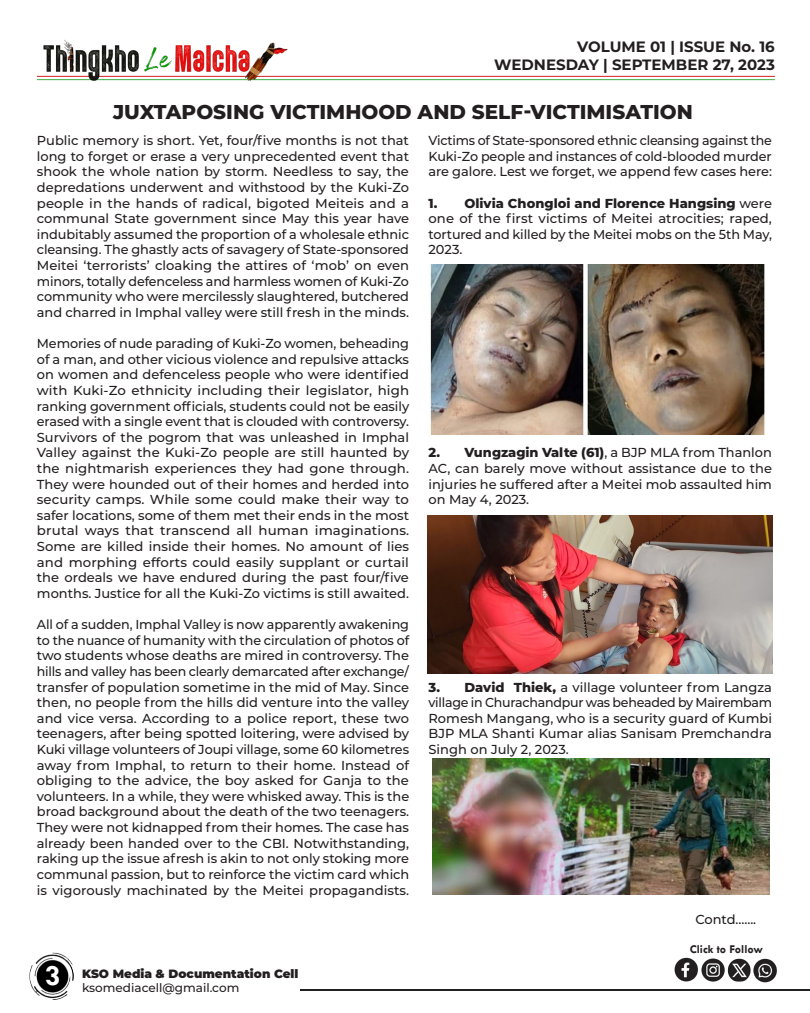
<style>
.page{position:relative;width:810px;height:1013px;background:#fff}
.page>*{position:absolute;margin:0;border:0;box-sizing:border-box;transform-origin:0 0}
.t1{font:700 30px "Tw Cen";color:#fff}
.t2{font:800 20px "Montserrat";color:#231f20}
.t3{font:700 15px "Montserrat";color:#231f20}
.t4{font:500 13px/15.6px "Montserrat";color:#231f20;text-align:justify}
.t5{font:100 13px "Montserrat";letter-spacing:-.01em;color:#231f20}
.t6{font:900 12px "Montserrat";color:#231f20}
.t7{font:500 12px "Montserrat";color:#231f20}
.t8{font:700 12px "Tw Cen";color:#231f20}
.s1{font-weight:800}
</style>
<div class="page">
<hr style="left:301px;top:989px;width:509px;height:1px;background:#231f20">
<img style="left:674px;top:957px;width:103px;height:25px">
<img style="left:29px;top:952px;width:45px;height:47px">
<hr style="left:37px;top:76px;width:738px;height:1px;background:#d1232a">
<hr style="left:37px;top:79px;width:738px;height:1px;background:#40ae49">
<img style="left:37px;top:39px;width:253px;height:41px">
<img style="left:428px;top:515px;width:345px;height:158px">
<img style="left:430px;top:265px;width:335px;height:169px">
<img style="left:433px;top:758px;width:337px;height:136px">
<p class="t3" style="left:577px;top:35px;width:199px">VOLUME 01 | ISSUE No. 16</p>
<p class="t3" style="left:494px;top:53px;width:282px">WEDNESDAY | SEPTEMBER 27, 2023</p>
<p class="t2" style="left:113px;top:97px;width:581px">JUXTAPOSING VICTIMHOOD AND SELF-VICTIMISATION</p>
<p class="t4" style="left:37px;top:132px;width:374px">Public memory is short. Yet, four/five months is not that long to forget or erase a very unprecedented event that shook the whole nation by storm. Needless to say, the depredations underwent and withstood by the Kuki-Zo people in the hands of radical, bigoted Meiteis and a communal State government since May this year have indubitably assumed the proportion of a wholesale ethnic cleansing. The ghastly acts of savagery of State-sponsored Meitei ‘terrorists’ cloaking the attires of ‘mob’ on even minors, totally defenceless and harmless women of Kuki-Zo community who were mercilessly slaughtered, butchered and charred in Imphal valley were still fresh in the minds.</p>
<p class="t4" style="left:37px;top:335px;width:374px">Memories of nude parading of Kuki-Zo women, beheading of a man, and other vicious violence and repulsive attacks on women and defenceless people who were identified with Kuki-Zo ethnicity including their legislator, high ranking government officials, students could not be easily erased with a single event that is clouded with controversy.<br>Survivors of the pogrom that was unleashed in Imphal Valley against the Kuki-Zo people are still haunted by the nightmarish experiences they had gone through.<br>They were hounded out of their homes and herded into security camps. While some could make their way to safer locations, some of them met their ends in the most brutal ways that transcend all human imaginations.<br>Some are killed inside their homes. No amount of lies and morphing efforts could easily supplant or curtail the ordeals we have endured during the past four/five months. Justice for all the Kuki-Zo victims is still awaited.</p>
<p class="t4" style="left:37px;top:616px;width:374px">All of a sudden, Imphal Valley is now apparently awakening to the nuance of humanity with the circulation of photos of two students whose deaths are mired in controversy. The hills and valley has been clearly demarcated after exchange/ transfer of population sometime in the mid of May. Since then, no people from the hills did venture into the valley and vice versa. According to a police report, these two teenagers, after being spotted loitering, were advised by Kuki village volunteers of Joupi village, some 60 kilometres away from Imphal, to return to their home. Instead of obliging to the advice, the boy asked for Ganja to the volunteers. In a while, they were whisked away. This is the broad background about the death of the two teenagers.<br>They were not kidnapped from their homes. The case has already been handed over to the CBI. Notwithstanding, raking up the issue afresh is akin to not only stoking more communal passion, but to reinforce the victim card which is vigorously machinated by the Meitei propagandists.</p>
<p class="t1" style="left:45px;top:957px;width:17px">3</p>
<p class="t6" style="left:82px;top:964px;width:218px">KSO Media &amp; Documentation Cell</p>
<p class="t7" style="left:82px;top:979px;width:159px">ksomediacell@gmail.com</p>
<p class="t4" style="left:429px;top:132px;width:345px">Victims of State-sponsored ethnic cleansing against the Kuki-Zo people and instances of cold-blooded murder are galore. Lest we forget, we append few cases here:</p>
<p class="t4" style="left:429px;top:195px;width:345px"><span class="s1">1. Olivia Chongloi and Florence Hangsing</span> were one of the first victims of Meitei atrocities; raped, tortured and killed by the Meitei mobs on the 5th May, 2023.</p>
<p class="t4" style="left:429px;top:444px;width:345px"><span class="s1">2. Vungzagin Valte (61)</span>, a BJP MLA from Thanlon AC, can barely move without assistance due to the injuries he suffered after a Meitei mob assaulted him on May 4, 2023.</p>
<p class="t4" style="left:429px;top:678px;width:345px"><span class="s1">3. David Thiek,</span> a village volunteer from Langza village in Churachandpur was beheaded by Mairembam Romesh Mangang, who is a security guard of Kumbi BJP MLA Shanti Kumar alias Sanisam Premchandra Singh on July 2, 2023.</p>
<p class="t5" style="left:695px;top:910px;width:62px">Contd.......</p>
<p class="t8" style="left:690px;top:941px;width:75px">Click to Follow</p>
</div>
